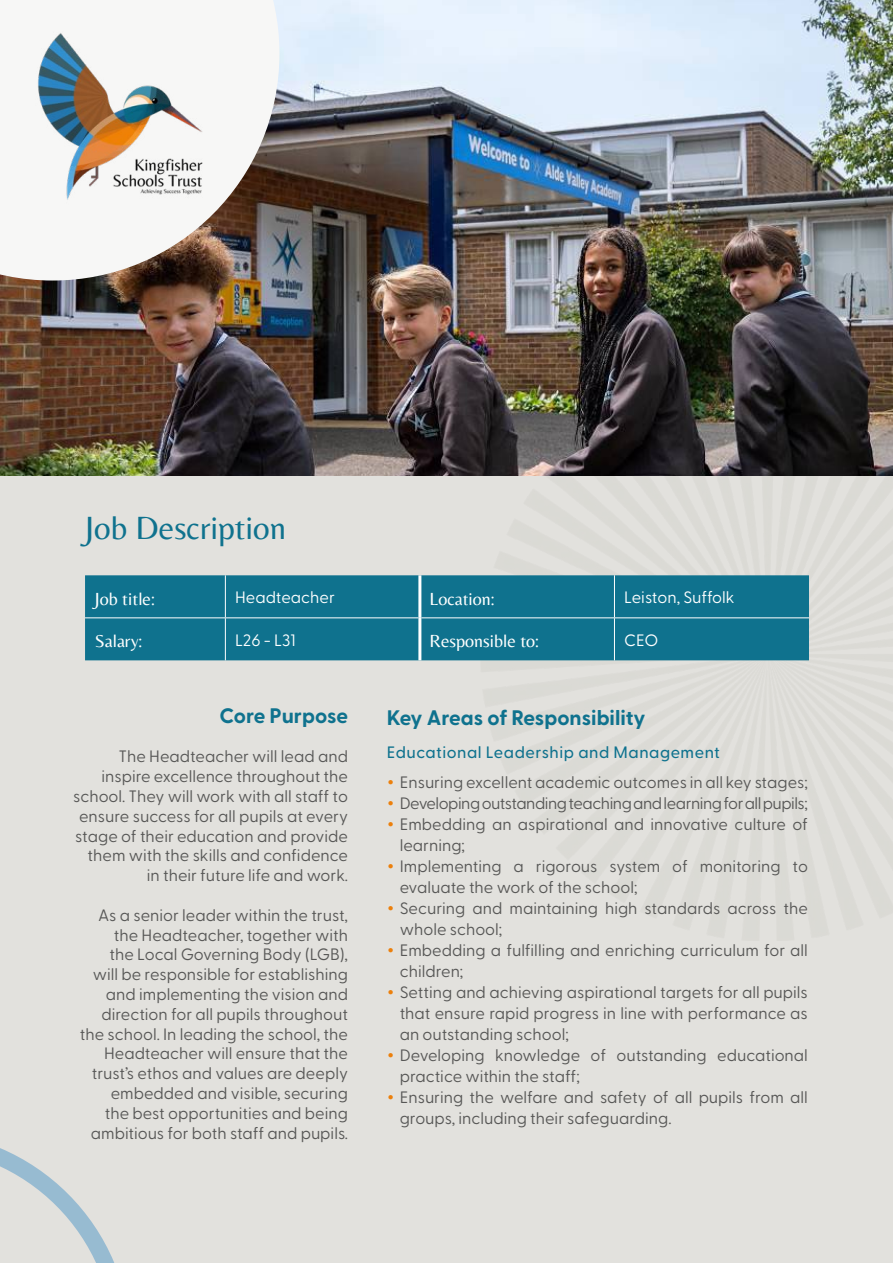
<style>
.page{position:relative;width:893px;height:1263px;background:#fff}
.page>*{position:absolute;margin:0;border:0;box-sizing:border-box;transform-origin:0 0}
.t1{font:33px "Belleza";color:#0f728e}
.t2{font:700 21px "Greycliff CF";color:#0f728e}
.t3{font:18px "Belleza";color:#fff}
.t4{font:16.5px/19.8px "Greycliff CF";color:#575756}
.t5{font:16.5px "Greycliff CF";letter-spacing:-.03em;color:#575756}
.t6{font:16.5px "Greycliff CF";color:#fff}
.t7{font:500 16.5px "Greycliff CF";letter-spacing:.03em;color:#0f728e}
.s1{font-family:"Gotham";color:#ec800c}
</style>
<div class="page">
<div style="left:0;top:475px;width:893px;height:788px;background:#e2e1dd"></div>
<div style="left:481px;top:475px;width:412px;height:466px;background:#e1e0dc"></div>
<div style="left:85px;top:575px;width:724px;height:85px;background:#0f728e"></div>
<hr style="left:225px;top:575px;width:1px;height:42px;background:#fff">
<hr style="left:225px;top:618px;width:1px;height:42px;background:#fff">
<hr style="left:614px;top:575px;width:1px;height:42px;background:#fff">
<hr style="left:614px;top:618px;width:1px;height:42px;background:#fff">
<hr style="left:85px;top:617px;width:140px;height:1px;background:#fff">
<hr style="left:225px;top:617px;width:193px;height:1px;background:#fff">
<hr style="left:421px;top:617px;width:193px;height:1px;background:#fff">
<hr style="left:614px;top:617px;width:195px;height:1px;background:#fff">
<hr style="left:418px;top:575px;width:3px;height:43px;background:#fff">
<hr style="left:418px;top:618px;width:3px;height:42px;background:#fff">
<img style="left:0;top:0;width:893px;height:475px">
<svg style="left:0;top:0;width:279px;height:281px;fill:#f7f7f6"></svg>
<img style="left:30px;top:26px;width:182px;height:181px">
<svg style="left:0;top:1131px;width:131px;height:132px;background:#d6dbdb"></svg>
<h1 class="t1" style="left:85px;top:500px;width:203px">Job Description</h1>
<p class="t3" style="left:95px;top:584px;width:62px">Job title:</p>
<p class="t6" style="left:235px;top:585px;width:101px">Headteacher</p>
<p class="t3" style="left:430px;top:584px;width:66px">Location:</p>
<p class="t6" style="left:624px;top:585px;width:112px">Leiston, Suffolk</p>
<p class="t3" style="left:95px;top:626px;width:49px">Salary:</p>
<p class="t6" style="left:235px;top:628px;width:62px">L26 - L31</p>
<p class="t3" style="left:430px;top:626px;width:111px">Responsible to:</p>
<p class="t6" style="left:624px;top:628px;width:36px">CEO</p>
<p class="t2" style="left:220px;top:699px;width:130px">Core Purpose</p>
<p class="t4" style="left:73px;top:745px;width:277px;text-align:right">The Headteacher will lead and inspire excellence throughout the school. They will work with all staff to ensure success for all pupils at every stage of their education and provide them with the skills and confidence in their future life and work.</p>
<p class="t4" style="left:80px;top:904px;width:270px;text-align:right">As a senior leader within the trust, the Headteacher, together with<br>the Local Governing Body (LGB),<br>will be responsible for establishing and implementing the vision and direction for all pupils throughout the school. In leading the school, the Headteacher will ensure that the trust’s ethos and values are deeply embedded and visible, securing<br>the best opportunities and being ambitious for both staff and pupils.</p>
<p class="t2" style="left:387px;top:702px;width:260px">Key Areas of Responsibility</p>
<p class="t7" style="left:387px;top:740px;width:335px">Educational Leadership and Management</p>
<p class="t4" style="left:387px;top:771px;width:422px"><span class="s1">•</span> Ensuring excellent academic outcomes in all key stages;</p>
<p class="t5" style="left:387px;top:791px;width:422px"><span class="s1">•</span> Developing outstanding teaching and learning for all pupils;</p>
<p class="t4" style="left:400px;top:813px;width:410px;line-height:21px;text-indent:-13px"><span class="s1">•</span> Embedding an aspirational and innovative culture of learning;</p>
<p class="t4" style="left:400px;top:855px;width:410px;line-height:21px;text-indent:-13px"><span class="s1">•</span> Implementing a rigorous system of monitoring to evaluate the work of the school;</p>
<p class="t4" style="left:400px;top:897px;width:410px;line-height:21px;text-indent:-13px"><span class="s1">•</span> Securing and maintaining high standards across the whole school;</p>
<p class="t4" style="left:400px;top:939px;width:410px;line-height:21px;text-indent:-13px"><span class="s1">•</span> Embedding a fulfilling and enriching curriculum for all children;</p>
<p class="t4" style="left:400px;top:981px;width:410px;line-height:21px;text-align:justify;text-indent:-13px"><span class="s1">•</span> Setting and achieving aspirational targets for all pupils that ensure rapid progress in line with performance as an outstanding school;</p>
<p class="t4" style="left:400px;top:1044px;width:410px;line-height:21px;text-indent:-13px"><span class="s1">•</span> Developing knowledge of outstanding educational practice within the staff;</p>
<p class="t4" style="left:400px;top:1086px;width:410px;line-height:21px;text-indent:-13px"><span class="s1">•</span> Ensuring the welfare and safety of all pupils from all groups, including their safeguarding.</p>
</div>
